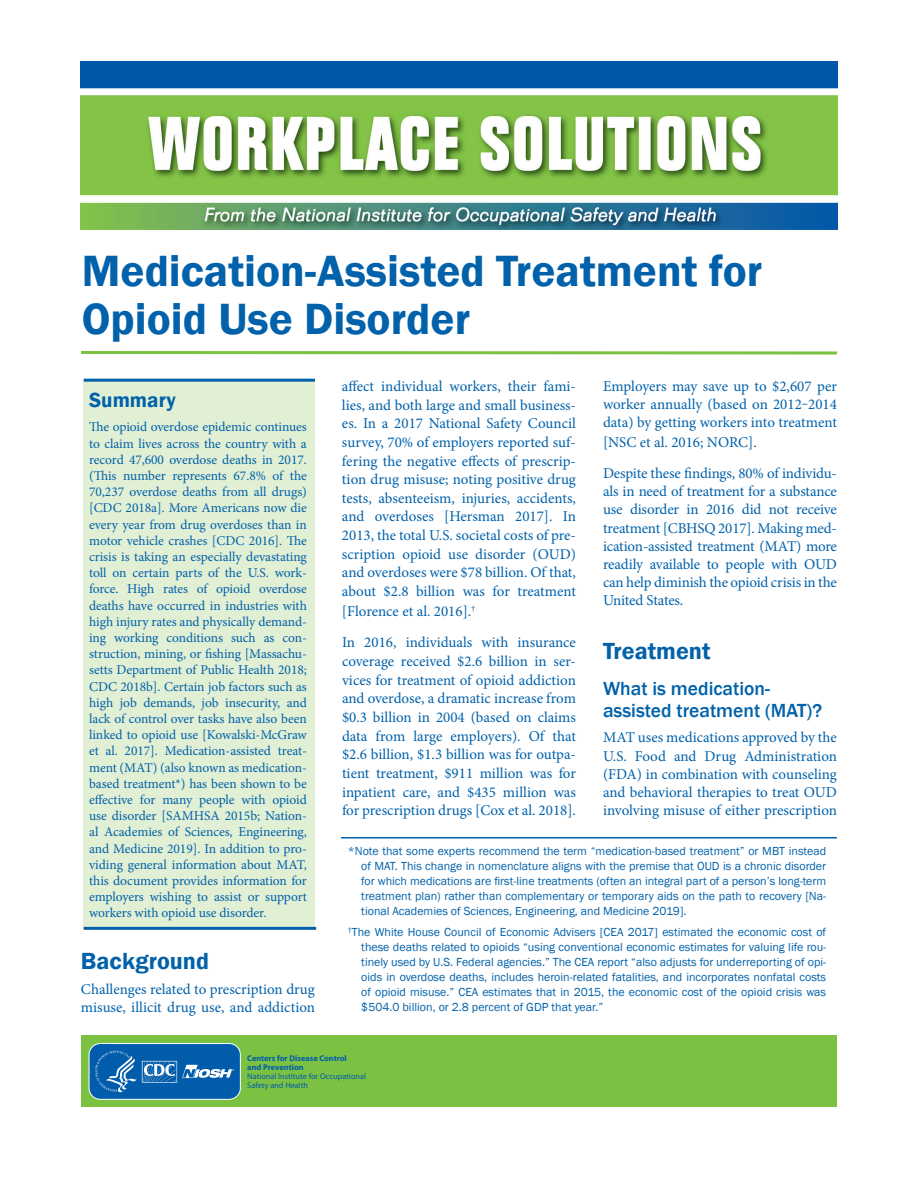
<style>
.page{position:relative;width:918px;height:1188px;background:#fff}
.page>*{position:absolute;margin:0;border:0;box-sizing:border-box;transform-origin:0 0}
.Heading_1{font:600 45px/48px "Franklin Gothic";color:#0161aa}
.Heading_2{font:600 24px "Franklin Gothic";color:#0161aa}
.Heading_2s{font:600 21px "Franklin Gothic";color:#0161aa}
.Heading_3{font:500 19.5px/22.6px "Franklin Gothic";color:#0161aa}
.Body_text{font:15px/18.6px "Minion Pro";letter-spacing:-.005em;color:#0161aa;text-align:justify}
.Summary_text{font:13.5px/16.2px "Minion Pro";letter-spacing:-.01em;color:#0161aa;text-align:justify}
.Footnote{font:12px/15px "Franklin Gothic";color:#0161aa;text-align:justify}
.t1{font:8.25px/9.1px "Myriad Pro";color:#015dab}
.s1{font-weight:700}
</style>
<div class="page">
<div style="left:81px;top:1035px;width:756px;height:72px;background:#7bc142"></div>
<div style="left:84px;top:380px;width:231px;height:548px;background:#e1efd4"></div>
<svg style="left:81px;top:351px;width:756px;height:4px;background:#9bd070"></svg>
<hr style="left:84px;top:927px;width:232px;height:3px;background:#0161aa">
<hr style="left:84px;top:379px;width:231px;height:3px;background:#0161aa">
<img style="left:81px;top:61px;width:757px;height:169px">
<hr style="left:341px;top:837px;width:496px;height:2px;background:#0161aa">
<svg style="left:88px;top:1043px;width:153px;height:57px;background:#2776b4"></svg>
<h1 class="Heading_1" style="left:82px;top:248px;width:682px">Medication-Assisted Treatment for<br>Opioid Use Disorder</h1>
<h2 class="Heading_2s" style="left:89px;top:387px;width:88px">Summary</h2>
<p class="Summary_text" style="left:89px;top:419px;width:219px">The opioid overdose epidemic continues to claim lives across the country with a record 47,600 overdose deaths in 2017. (This number represents 67.8% of the 70,237 overdose deaths from all drugs) [CDC 2018a]. More Americans now die every year from drug overdoses than in motor vehicle crashes [CDC 2016]. The crisis is taking an especially devastating toll on certain parts of the U.S. work&shy;force. High rates of opioid overdose deaths have occurred in industries with high injury rates and physically demand&shy;ing working conditions such as con&shy;struction, mining, or fishing [Massachu&shy;setts Department of Public Health 2018; CDC 2018b]. Certain job factors such as high job demands, job insecurity, and lack of control over tasks have also been linked to opioid use [Kowalski-McGraw et al. 2017]. Medication-assisted treat&shy;ment (MAT) (also known as medication&shy;based treatment*) has been shown to be effective for many people with opioid use disorder [SAMHSA 2015b; Nation&shy;al Academies of Sciences, Engineering, and Medicine 2019]. In addition to pro&shy;viding general information about MAT, this document provides information for employers wishing to assist or support workers with opioid use disorder.</p>
<h2 class="Heading_2" style="left:81px;top:947px;width:130px">Background</h2>
<p class="Body_text" style="left:81px;top:980px;width:236px;line-height:18px">Challenges related to prescription drug misuse, illicit drug use, and addiction</p>
<p class="Body_text" style="left:342px;top:377px;width:236px">affect individual workers, their fami&shy;lies, and both large and small business&shy;es. In a 2017 National Safety Council survey, 70% of employers reported suf&shy;fering the negative effects of prescrip&shy;tion drug misuse; noting positive drug tests, absenteeism, injuries, accidents, and overdoses [Hersman 2017]. In 2013, the total U.S. societal costs of pre&shy;scription opioid use disorder (OUD) and overdoses were $78 billion. Of that, about $2.8 billion was for treatment</p>
<p class="Body_text" style="left:342px;top:602px;width:135px">[Florence et al. 2016].<sup>†</sup></p>
<p class="Body_text" style="left:342px;top:633px;width:236px">In 2016, individuals with insurance coverage received $2.6 billion in ser&shy;vices for treatment of opioid addiction and overdose, a dramatic increase from $0.3 billion in 2004 (based on claims data from large employers). Of that $2.6 billion, $1.3 billion was for outpa&shy;tient treatment, $911 million was for inpatient care, and $435 million was for prescription drugs [Cox et al. 2018].</p>
<p class="Body_text" style="left:603px;top:377px;width:236px;line-height:18.1px">Employers may save up to $2,607 per worker annually (based on 2012‒2014 data) by getting workers into treatment</p>
<p class="Body_text" style="left:603px;top:433px;width:155px">[NSC et al. 2016; NORC].</p>
<p class="Body_text" style="left:603px;top:464px;width:236px;line-height:18.1px">Despite these findings, 80% of individu&shy;als in need of treatment for a substance use disorder in 2016 did not receive treatment [CBHSQ 2017]. Making med&shy;ication-assisted treatment (MAT) more readily available to people with OUD can help diminish the opioid crisis in the United States.</p>
<h2 class="Heading_2" style="left:603px;top:636px;width:109px">Treatment</h2>
<h3 class="Heading_3" style="left:603px;top:677px;width:221px">What is medication&shy;assisted treatment (MAT)?</h3>
<p class="Body_text" style="left:603px;top:729px;width:236px;line-height:18.1px">MAT uses medications approved by the U.S. Food and Drug Administration (FDA) in combination with counseling and behavioral therapies to treat OUD involving misuse of either prescription</p>
<p class="Footnote" style="left:361px;top:843px;width:466px;text-indent:-14px">*Note that some experts recommend the term “medication-based treatment” or MBT instead of MAT. This change in nomenclature aligns with the premise that OUD is a chronic disorder for which medications are first-line treatments (often an integral part of a person’s long-term treatment plan) rather than complementary or temporary aids on the path to recovery [Na&shy;tional Academies of Sciences, Engineering, and Medicine 2019].</p>
<p class="Footnote" style="left:361px;top:925px;width:466px;text-indent:-13px"><sup>†</sup>The White House Council of Economic Advisers [CEA 2017] estimated the economic cost of these deaths related to opioids “using conventional economic estimates for valuing life rou&shy;tinely used by U.S. Federal agencies.” The CEA report “also adjusts for underreporting of opi&shy;oids in overdose deaths, includes heroin-related fatalities, and incorporates nonfatal costs of opioid misuse.” CEA estimates that in 2015, the economic cost of the opioid crisis was $504.0 billion, or 2.8 percent of GDP that year.”</p>
<p class="t1" style="left:247px;top:1053px;width:120px"><span class="s1">Centers for Disease Control<br>and Prevention<br></span>National Institute for Occupational<br>Safety and Health</p>
</div>
